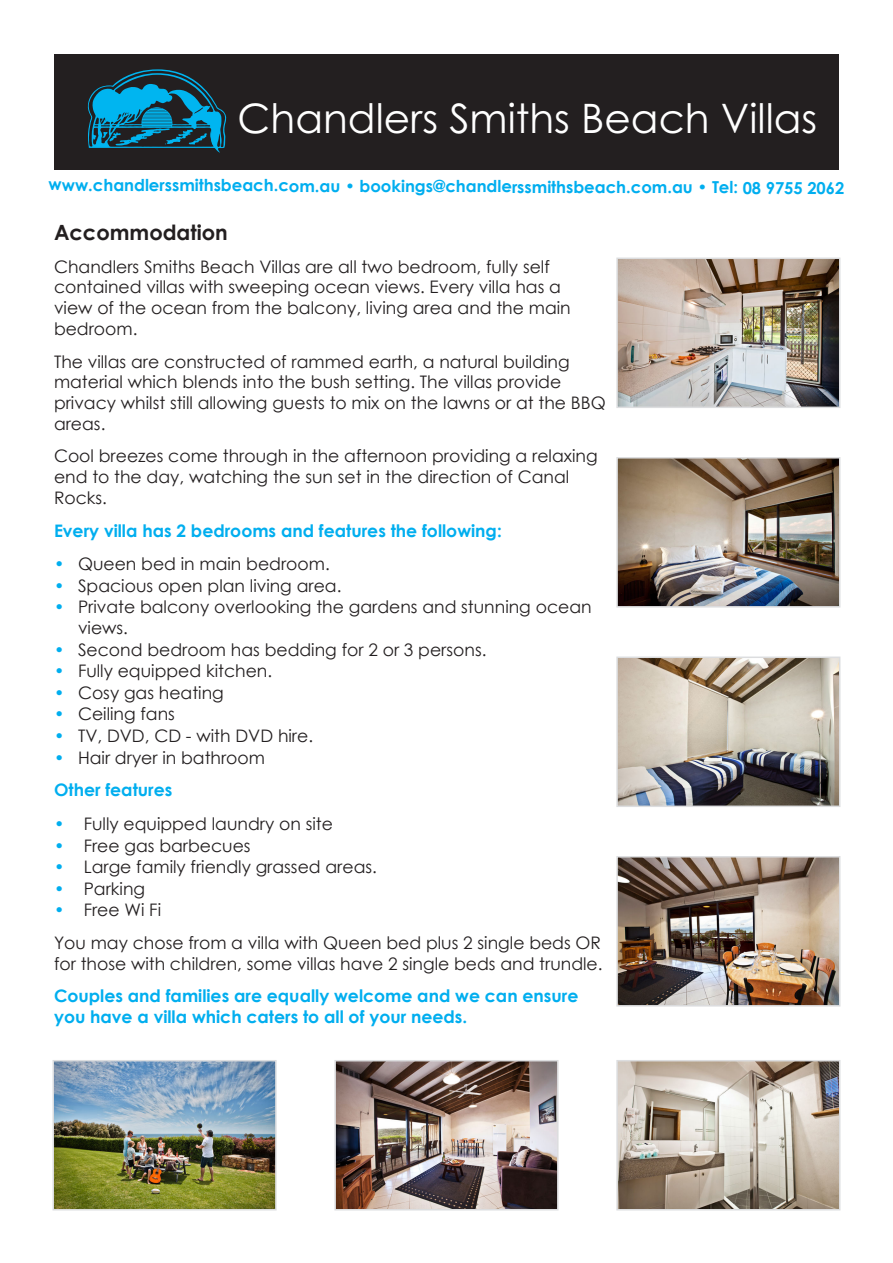
<style>
.page{position:relative;width:893px;height:1263px;background:#fff}
.page>*{position:absolute;margin:0;border:0;box-sizing:border-box;transform-origin:0 0}
.t1{font:40.65px "Century Gothic";color:#fff}
.t2{font:700 21px "Century Gothic";color:#231f20}
.t3{font:17.25px/20.7px "Century Gothic";color:#231f20}
.t4{font:700 17.25px/20.7px "Century Gothic";color:#00aeef}
.t5{font:700 16.5px "Century Gothic";letter-spacing:-.005em;color:#00aeef}
.s1{font-weight:700;color:#00aeef}
</style>
<div class="page">
<div style="left:54px;top:54px;width:785px;height:115px;background:#231f20"></div>
<svg style="left:88px;top:69px;width:138px;height:84px"></svg>
<img style="left:616px;top:257px;width:225px;height:151px">
<img style="left:616px;top:457px;width:225px;height:151px">
<img style="left:616px;top:656px;width:225px;height:151px">
<img style="left:616px;top:856px;width:225px;height:151px">
<svg style="left:616px;top:1060px;width:225px;height:151px;background:#b9afa3"></svg>
<img style="left:52px;top:1060px;width:225px;height:151px">
<img style="left:334px;top:1060px;width:225px;height:151px">
<p class="t1" style="left:238px;top:89px;width:581px">Chandlers Smiths Beach Villas</p>
<p class="t5" style="left:49px;top:174px;width:797px">www.chandlerssmithsbeach.com.au • bookings@chandlerssmithsbeach.com.au • Tel: 08 9755 2062</p>
<p class="t2" style="left:54px;top:216px;width:175px">Accommodation</p>
<p class="t3" style="left:54px;top:256px;width:518px">Chandlers Smiths Beach Villas are all two bedroom, fully self contained villas with sweeping ocean views. Every villa has a view of the ocean from the balcony, living area and the main bedroom.</p>
<p class="t3" style="left:54px;top:351px;width:553px">The villas are constructed of rammed earth, a natural building material which blends into the bush setting. The villas provide privacy whilst still allowing guests to mix on the lawns or at the BBQ areas.</p>
<p class="t3" style="left:54px;top:445px;width:545px">Cool breezes come through in the afternoon providing a relaxing end to the day, watching the sun set in the direction of Canal<br>Rocks.</p>
<p class="t4" style="left:54px;top:519px;width:449px">Every villa has 2 bedrooms and features the following:</p>
<p class="t3" style="left:54px;top:553px;width:277px"><span class="s1">•</span> Queen bed in main bedroom.</p>
<p class="t3" style="left:54px;top:575px;width:289px"><span class="s1">•</span> Spacious open plan living area.</p>
<p class="t3" style="left:78px;top:596px;width:515px;text-indent:-24px"><span class="s1">•</span> Private balcony overlooking the gardens and stunning ocean views.</p>
<p class="t3" style="left:54px;top:639px;width:434px"><span class="s1">•</span> Second bedroom has bedding for 2 or 3 persons.</p>
<p class="t3" style="left:54px;top:660px;width:220px"><span class="s1">•</span> Fully equipped kitchen.</p>
<p class="t3" style="left:54px;top:682px;width:171px"><span class="s1">•</span> Cosy gas heating</p>
<p class="t3" style="left:54px;top:703px;width:122px"><span class="s1">•</span> Ceiling fans</p>
<p class="t3" style="left:54px;top:725px;width:261px"><span class="s1">•</span> TV, DVD, CD - with DVD hire.</p>
<p class="t3" style="left:54px;top:747px;width:213px"><span class="s1">•</span> Hair dryer in bathroom</p>
<p class="t4" style="left:54px;top:779px;width:120px">Other features</p>
<p class="t3" style="left:54px;top:813px;width:280px"><span class="s1">•</span> Fully equipped laundry on site</p>
<p class="t3" style="left:54px;top:835px;width:198px"><span class="s1">•</span> Free gas barbecues</p>
<p class="t3" style="left:54px;top:856px;width:324px"><span class="s1">•</span> Large family friendly grassed areas.</p>
<p class="t3" style="left:54px;top:878px;width:93px"><span class="s1">•</span> Parking</p>
<p class="t3" style="left:54px;top:899px;width:109px"><span class="s1">•</span> Free Wi Fi</p>
<p class="t3" style="left:54px;top:932px;width:550px">You may chose from a villa with Queen bed plus 2 single beds OR for those with children, some villas have 2 single beds and trundle.</p>
<p class="t4" style="left:54px;top:985px;width:526px">Couples and families are equally welcome and we can ensure you have a villa which caters to all of your needs.</p>
</div>
